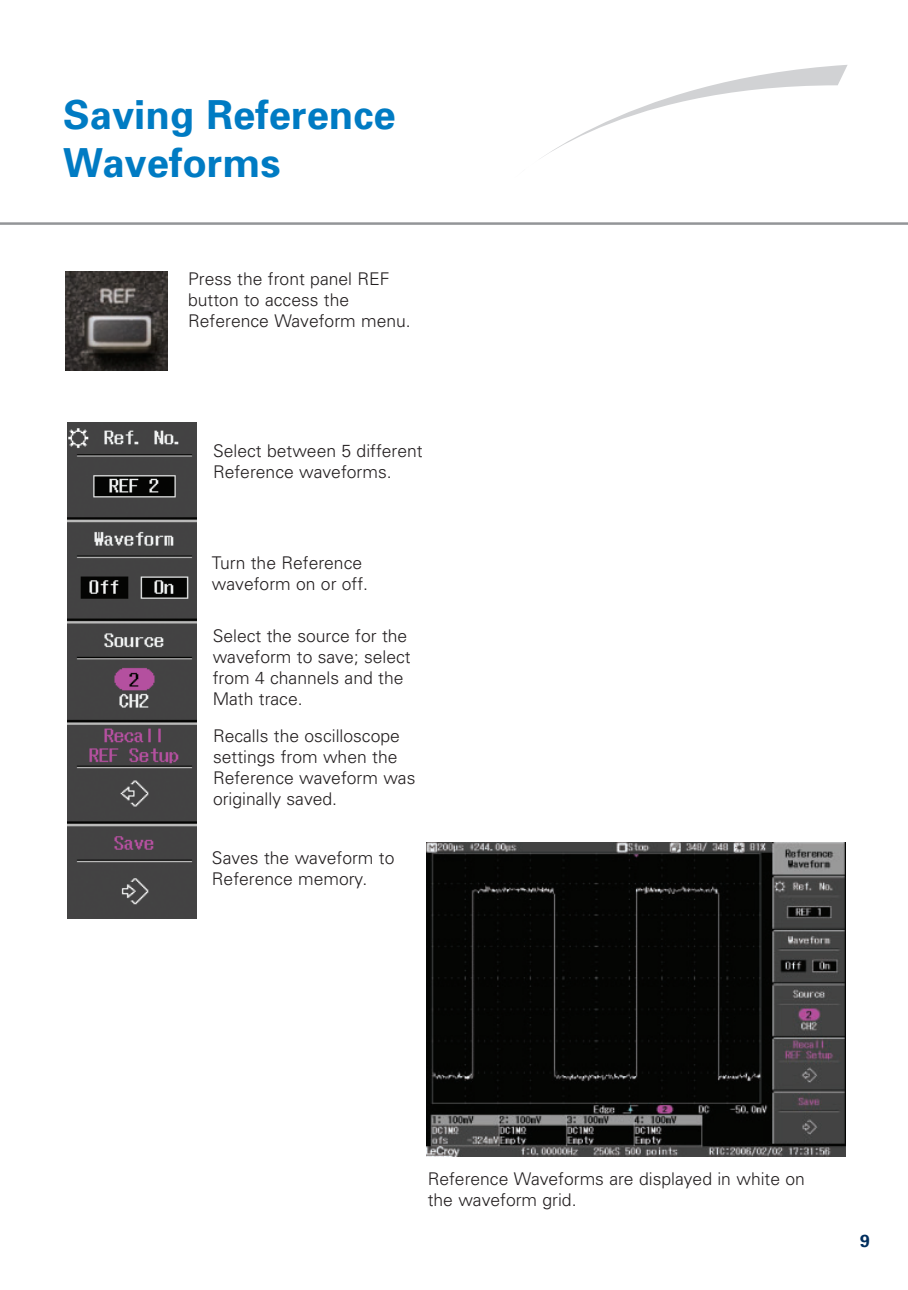
<style>
.page{position:relative;width:908px;height:1290px;background:#fff}
.page>*{position:absolute;margin:0;border:0;box-sizing:border-box;transform-origin:0 0}
.t1{font:700 40px/48px "Univers";color:#007bc3}
.t2{font:300 17.5px/21px "Univers";color:#231f20}
.t3{font:700 17.5px "Univers";color:#002e5e}
</style>
<div class="page">
<svg style="left:540px;top:65px;width:307px;height:94px"></svg>
<hr style="left:0;top:222px;width:907px;height:3px;background:#939598">
<img style="left:66px;top:272px;width:102px;height:99px">
<img style="left:68px;top:423px;width:128px;height:495px">
<img style="left:426px;top:842px;width:418px;height:314px">
<h1 class="t1" style="left:63px;top:94px;width:334px">Saving Reference<br>Waveforms</h1>
<p class="t2" style="left:188px;top:270px;width:224px">Press the front panel REF button to access the<br>Reference Waveform menu.</p>
<p class="t2" style="left:213px;top:441px;width:211px">Select between 5 different<br>Reference waveforms.</p>
<p class="t2" style="left:212px;top:553px;width:158px">Turn the Reference waveform on or off.</p>
<p class="t2" style="left:212px;top:627px;width:199px">Select the source for the waveform to save; select from 4 channels and the<br>Math trace.</p>
<p class="t2" style="left:213px;top:727px;width:204px">Recalls the oscilloscope settings from when the<br>Reference waveform was originally saved.</p>
<p class="t2" style="left:212px;top:848px;width:184px">Saves the waveform to<br>Reference memory.</p>
<p class="t2" style="left:427px;top:1170px;width:378px">Reference Waveforms are displayed in white on the waveform grid.</p>
<p class="t3" style="left:859px;top:1234px;width:11px">9</p>
</div>
